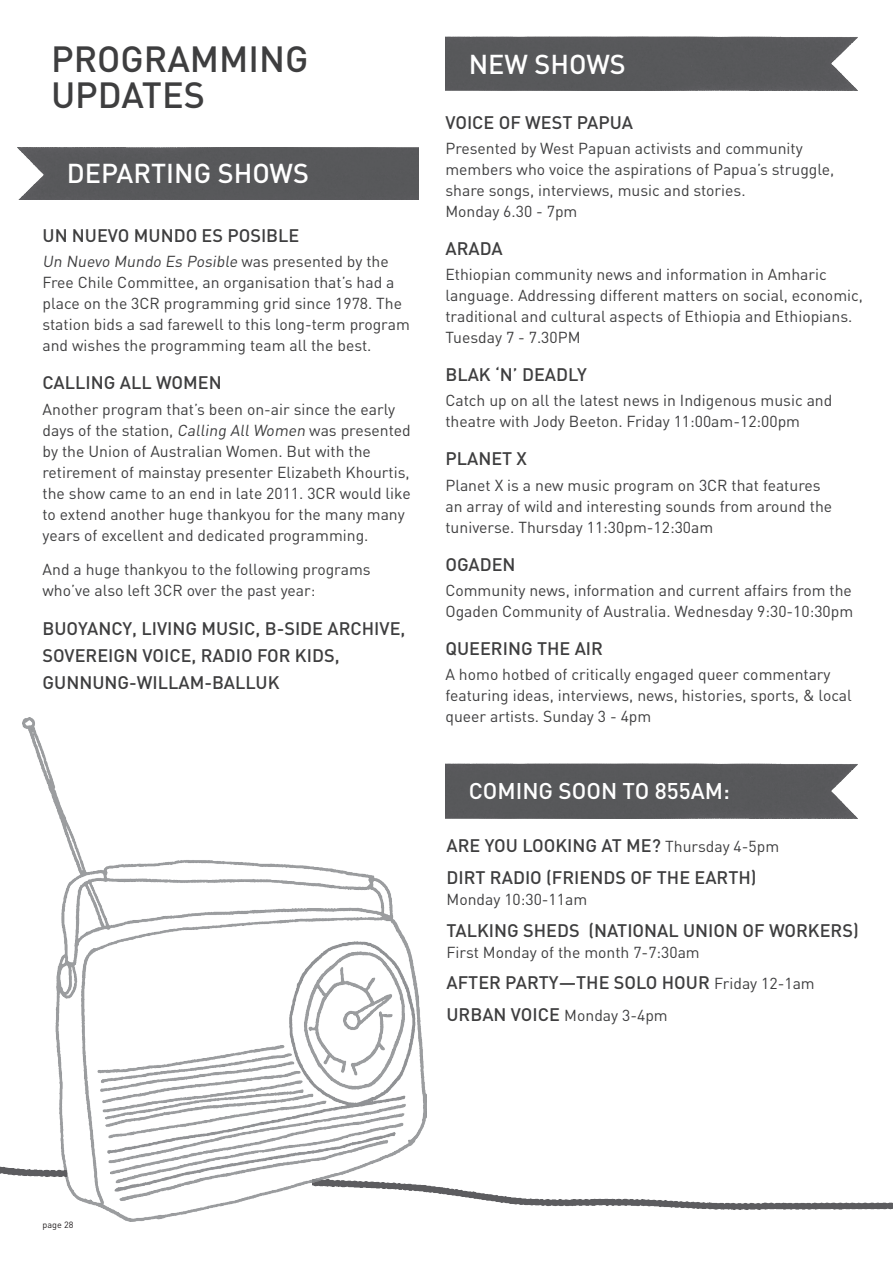
<style>
.page{position:relative;width:893px;height:1263px;background:#fff}
.page>*{position:absolute;margin:0;border:0;box-sizing:border-box;transform-origin:0 0}
.t1{font:500 36px/36px "DIN";color:#3e3e3f}
.show_title{font:500 27px "DIN";color:#fff}
.show_title-2{font:500 22.5px "DIN";color:#fff}
.show_title-3{font:500 18px/27px "DIN";color:#3e3e3f}
.show_title-4{font:15.75px/21px "DIN";color:#3e3e3f}
.page_number_left{font:9px "DIN";color:#231f20}
.s1{font-weight:400;font-size:15.75px}
.s2{font-weight:500;font-size:18px}
</style>
<div class="page">
<img style="left:426px;top:1185px;width:467px;height:25px">
<div style="left:445px;top:36px;width:413px;height:55px;background:#58595b"></div>
<div style="left:445px;top:763px;width:413px;height:55px;background:#58595b"></div>
<div style="left:17px;top:147px;width:402px;height:53px;background:#58595b"></div>
<img style="left:22px;top:717px;width:404px;height:504px">
<img style="left:0;top:1140px;width:67px;height:42px">
<p class="t1" style="left:51px;top:40px;width:259px">PROGRAMMING<br>UPDATES</p>
<p class="show_title" style="left:469px;top:47px;width:158px">NEW SHOWS</p>
<p class="show_title" style="left:67px;top:156px;width:244px">DEPARTING SHOWS</p>
<p class="show_title-3" style="left:43px;top:222px;width:258px">UN NUEVO MUNDO ES POSIBLE</p>
<p class="show_title-4" style="left:43px;top:251px;width:369px">Un Nuevo Mundo Es Posible wa s p res e n te d by t h e Free Chile Committee, an organisation that’s had a place on the 3CR programming grid since 1978. The station bids a sad farewell to this long-term program and wishes the programming team all the best.</p>
<p class="show_title-3" style="left:43px;top:369px;width:181px">CALLING ALL WOMEN</p>
<p class="show_title-4" style="left:43px;top:398px;width:370px">Another program that’s been on-air since the early days of the station, Calling All Women was presented by the Union of Australian Women. But with the retirement of mainstay presenter Elizabeth Khourtis, the show came to an end in late 2011. 3CR would like to extend another huge thankyou for the many many years of excellent and dedicated programming.</p>
<p class="show_title-4" style="left:43px;top:558px;width:330px">And a huge thankyou to the following programs who’ve also left 3CR over the past year:</p>
<p class="show_title-3" style="left:43px;top:615px;width:364px">BUOYANCY, LIVING MUSIC, B-SIDE ARCHIVE,<br>SOVEREIGN VOICE, RADIO FOR KIDS,<br>GUNNUNG-WILLAM-BALLUK</p>
<p class="show_title-3" style="left:445px;top:108px;width:189px">VOICE OF WEST PAPUA</p>
<p class="show_title-4" style="left:445px;top:137px;width:390px">Presented by West Papuan activists and community members who voice the aspirations of Papua’s struggle, share songs, interviews, music and stories.<br>Monday 6.30 - 7pm</p>
<p class="show_title-3" style="left:445px;top:234px;width:59px">ARADA</p>
<p class="show_title-4" style="left:445px;top:264px;width:419px">Ethiopian community news and information in Amharic language. Addressing different matters on social, economic, traditional and cultural aspects of Ethiopia and Ethiopians.<br>Tuesday 7 - 7.30PM</p>
<p class="show_title-3" style="left:445px;top:361px;width:143px">BLAK ‘N’ DEADLY</p>
<p class="show_title-4" style="left:445px;top:390px;width:388px">Catch up on all the latest news in Indigenous music and theatre with Jody Beeton. Friday 11:00am-12:00pm</p>
<p class="show_title-3" style="left:445px;top:445px;width:83px">PLANET X</p>
<p class="show_title-4" style="left:445px;top:474px;width:388px">Planet X is a new music program on 3CR that features an array of wild and interesting sounds from around the tuniverse. Thursday 11:30pm-12:30am</p>
<p class="show_title-3" style="left:445px;top:550px;width:72px">OGADEN</p>
<p class="show_title-4" style="left:445px;top:579px;width:409px">Community news, information and current affairs from the<br>Ogaden Community of Australia. Wednesday 9:30-10:30pm</p>
<p class="show_title-3" style="left:445px;top:634px;width:159px">QUEERING THE AIR</p>
<p class="show_title-4" style="left:445px;top:664px;width:408px">A homo hotbed of critically engaged queer commentary featuring ideas, interviews, news, histories, sports, &amp; local queer artists. Sunday 3 - 4pm</p>
<p class="show_title-2" style="left:469px;top:776px;width:263px">COMING SOON TO 855AM:</p>
<p class="show_title-3" style="left:446px;top:832px;width:334px">ARE YOU LOOKING AT ME? <span class="s1">Thursday 4-5pm</span></p>
<p class="show_title-3" style="left:446px;top:863px;width:312px">DIRT RADIO (FRIENDS OF THE EARTH)</p>
<p class="show_title-4" style="left:446px;top:889px;width:142px">Monday 10:30-11am</p>
<p class="show_title-3" style="left:446px;top:916px;width:414px">TALKING SHEDS (NATIONAL UNION OF WORKERS)</p>
<p class="show_title-4" style="left:446px;top:941px;width:255px">First Monday of the month 7-7:30am</p>
<p class="show_title-3" style="left:446px;top:969px;width:370px">AFTER PARTY—THE SOLO HOUR <span class="s1">Friday 12-1am</span></p>
<p class="show_title-4" style="left:446px;top:1004px;width:223px"><span class="s2">URBAN VOICE</span> Monday 3-4pm</p>
<p class="page_number_left" style="left:43px;top:1219px;width:32px">page 28</p>
</div>
